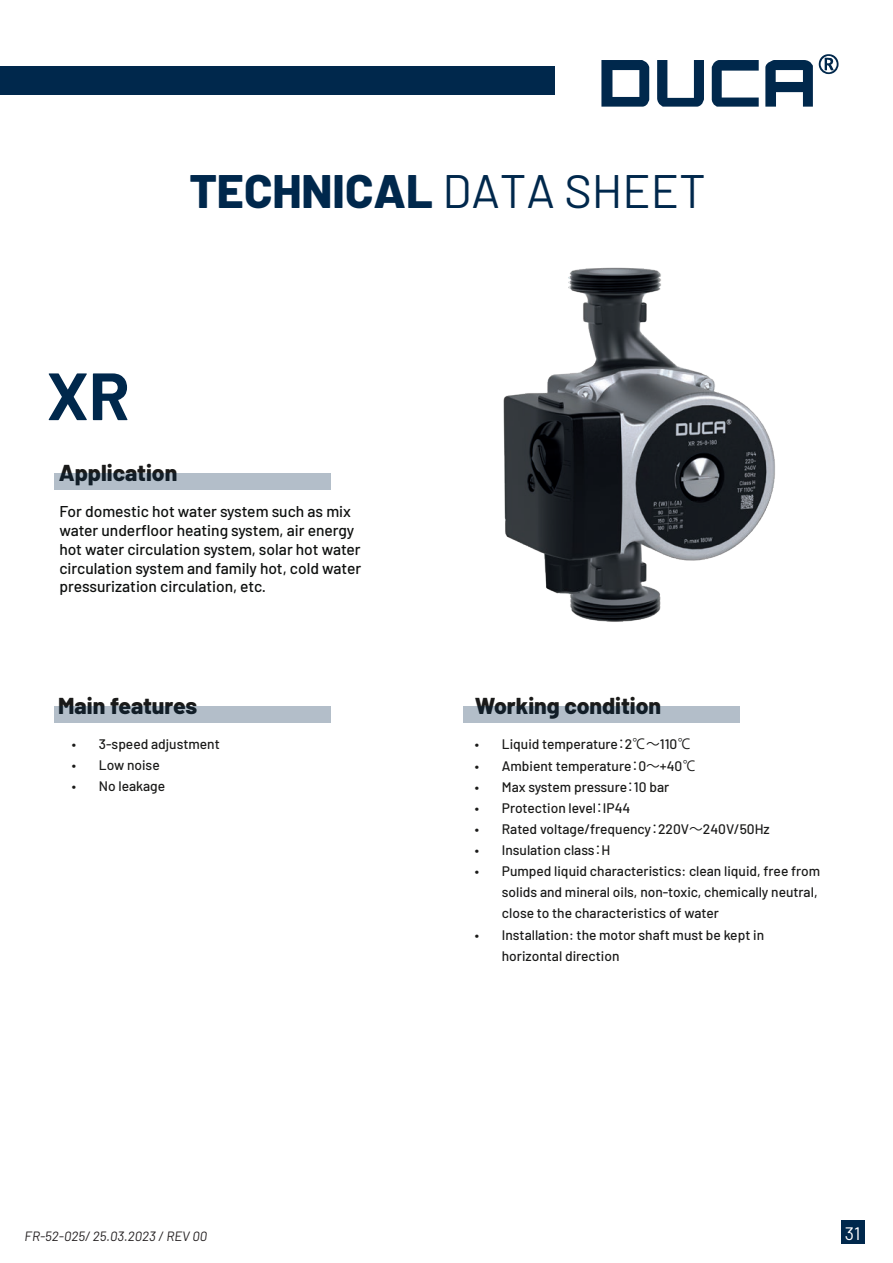
<style>
.page{position:relative;width:893px;height:1263px;background:#fff}
.page>*{position:absolute;margin:0;border:0;box-sizing:border-box;transform-origin:0 0}
.t1{font:700 66.75px "Barlow";color:#00284c}
.t2{font:800 46.95px "Barlow";color:#00284c}
.t3{font:800 22.95px "Barlow";color:#1a1a19}
.t4{font:18px "Barlow";color:#fff}
.t5{font:500 15.6px/18.8px "Barlow";color:#0d0f0e}
.t6{font:500 13.8px/21.1px "Barlow";color:#1a1a19}
.t7{font:italic 13.5px "Barlow";color:#231f20}
.s1{font-weight:400}
.s2{font-family:"Koz Go Pr 6 N";font-weight:400}
.s3{font-weight:600;font-size:15.15px}
</style>
<div class="page">
<img style="left:503px;top:267px;width:272px;height:355px">
<div style="left:54px;top:473px;width:276px;height:16px;background:#b3bec9"></div>
<div style="left:54px;top:706px;width:276px;height:16px;background:#b3bec9"></div>
<div style="left:463px;top:706px;width:277px;height:16px;background:#b3bec9"></div>
<div style="left:842px;top:1220px;width:23px;height:23px;background:#00284c"></div>
<div style="left:1px;top:66px;width:554px;height:29px;background:#00284c"></div>
<svg style="left:819px;top:54px;width:20px;height:20px"></svg>
<svg style="left:601px;top:60px;width:48px;height:47px"></svg>
<svg style="left:657px;top:60px;width:47px;height:47px"></svg>
<svg style="left:712px;top:60px;width:47px;height:47px"></svg>
<svg style="left:765px;top:60px;width:48px;height:47px"></svg>
<h2 class="t2" style="left:189px;top:156px;width:518px">TECHNICAL <span class="s1">DATA SHEET</span></h2>
<h1 class="t1" style="left:47px;top:347px;width:85px">XR</h1>
<h3 class="t3" style="left:59px;top:456px;width:120px">Application</h3>
<p class="t5" style="left:59px;top:501px;width:303px">For domestic hot water system such as mix water underfloor heating system, air energy hot water circulation system, solar hot water circulation system and family hot, cold water pressurization circulation, etc.</p>
<h3 class="t3" style="left:58px;top:689px;width:141px">Main features</h3>
<p class="t6" style="left:72px;top:732px;width:149px">• 3-speed adjustment</p>
<p class="t6" style="left:72px;top:753px;width:89px">• Low noise</p>
<p class="t6" style="left:72px;top:775px;width:95px">• No leakage</p>
<h3 class="t3" style="left:475px;top:689px;width:188px">Working condition</h3>
<p class="t6" style="left:475px;top:733px;width:218px">• Liquid temperature<span class="s2">：</span>2<span class="s2">℃～</span>110<span class="s2">℃</span></p>
<p class="t6" style="left:475px;top:754px;width:223px">• Ambient temperature<span class="s2">：</span>0<span class="s2">～</span>+40<span class="s2">℃</span></p>
<p class="t6" style="left:475px;top:775px;width:196px">• Max system pressure<span class="s2">：</span>10 bar</p>
<p class="t6" style="left:475px;top:796px;width:157px">• Protection level<span class="s2">：</span>IP44</p>
<p class="t6" style="left:475px;top:817px;width:296px">• Rated voltage/frequency<span class="s2">：</span>220V<span class="s2">～</span>240V/50Hz</p>
<p class="t6" style="left:475px;top:838px;width:137px">• Insulation class<span class="s2">：</span>H</p>
<p class="t6" style="left:502px;top:859px;width:320px;text-indent:-27px">• Pumped liquid characteristics: clean liquid, free from solids and mineral oils, non-toxic, chemically neutral, close to the characteristics of water</p>
<p class="t6" style="left:502px;top:923px;width:264px;text-indent:-27px">• Installation: the motor shaft must be kept in horizontal direction</p>
<p class="t7" style="left:25px;top:1226px;width:184px">FR-52-025/ 25.03.2023 / REV 00</p>
<h3 class="t4" style="left:845px;top:1220px;width:17px">3 11<span class="s3">1</span></h3>
</div>
